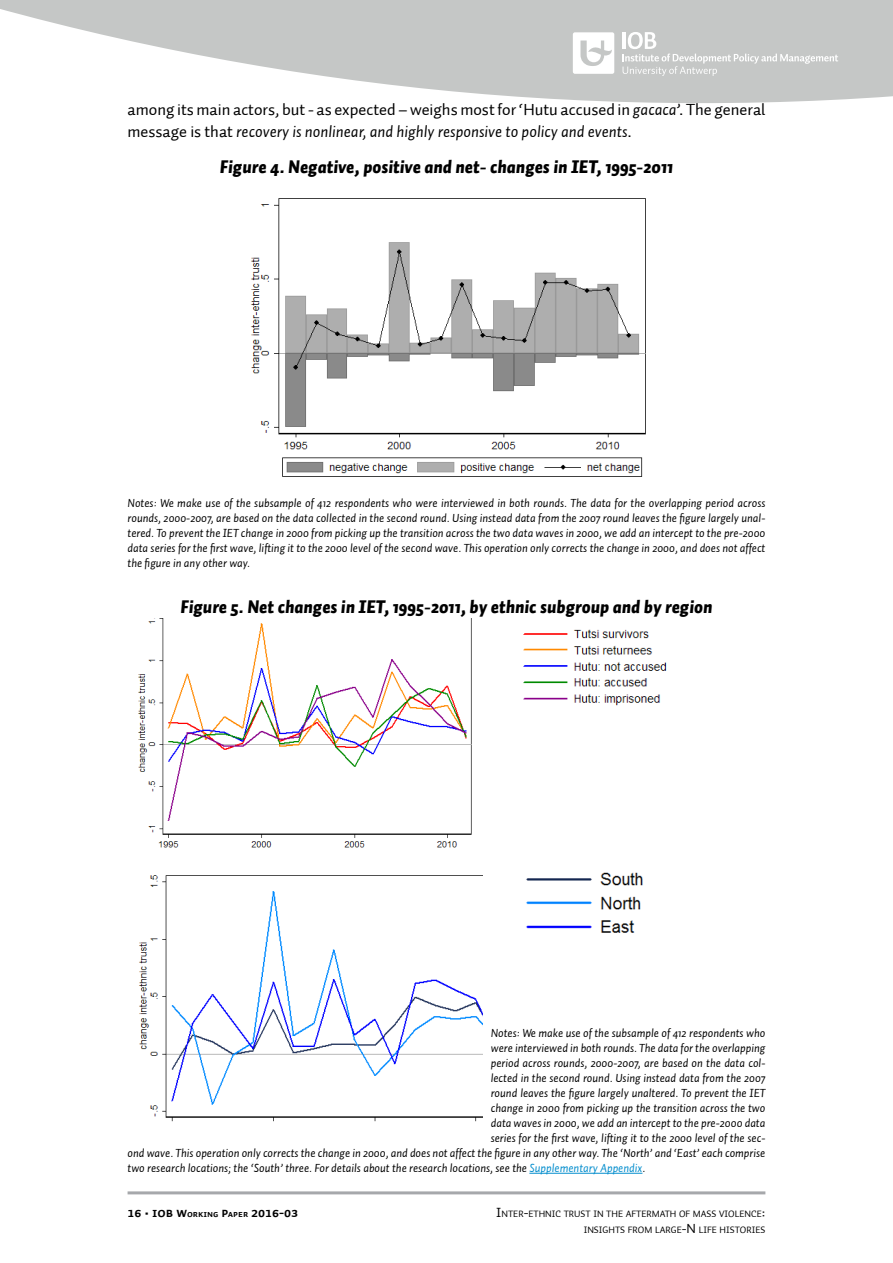
<style>
.page{position:relative;width:893px;height:1263px;background:#fff}
.page>*{position:absolute;margin:0;border:0;box-sizing:border-box;transform-origin:0 0}
.t1{font:italic 900 18px "Auto 1";color:#000}
.t2{font:16.5px/22.5px "Auto 1";color:#000}
.t3{font:13.5px "Auto 1 Bold Sm Cp";color:#000}
.t4{font:italic 12px/15px "Auto 1";color:#000;text-align:justify}
.t5{font:9.45px/16.2px "Auto 1";color:#000;text-align:right}
.s1{font-style:italic}
.s2{color:#038dcd}
.s3{font-size:9.45px}
.s4{font-size:13.5px}
</style>
<div class="page">
<hr style="left:128px;top:1191px;width:637px;height:3px;background:#a6a8ab">
<svg style="left:0;top:0;width:893px;height:103px;fill:#c5c7c6"></svg>
<svg style="left:623px;top:32px;width:215px;height:44px;background:#cbcdcc"></svg>
<svg style="left:573px;top:32px;width:41px;height:42px"></svg>
<hr style="left:529px;top:1173px;width:113px;height:1px;background:#038dcd">
<img style="left:251px;top:198px;width:395px;height:279px">
<img style="left:138px;top:619px;width:334px;height:229px">
<img style="left:523px;top:629px;width:144px;height:76px">
<img style="left:139px;top:875px;width:343px;height:247px">
<img style="left:526px;top:872px;width:117px;height:61px">
<h2 class="t2" style="left:128px;top:98px;width:639px">among its main actors, but - as expected – weighs most for ‘Hutu accused in <span class="s1">gacaca</span>’. The general message is that <span class="s1">recovery is nonlinear, and highly responsive to policy and events</span>.</h2>
<h1 class="t1" style="left:220px;top:154px;width:455px">Figure 4. Negative, positive and net- changes in IET, 1995-2011</h1>
<p class="t4" style="left:128px;top:495px;width:639px">Notes: We make use of the subsample of 412 respondents who were interviewed in both rounds. The data for the overlapping period across rounds, 2000-2007, are based on the data collected in the second round. Using instead data from the 2007 round leaves the figure largely unal&shy;tered. To prevent the IET change in 2000 from picking up the transition across the two data waves in 2000, we add an intercept to the pre-2000 data series for the first wave, lifting it to the 2000 level of the second wave. This operation only corrects the change in 2000, and does not affect the figure in any other way.</p>
<h1 class="t1" style="left:180px;top:595px;width:534px">Figure 5. Net changes in IET, 1995-2011, by ethnic subgroup and by region</h1>
<p class="t4" style="left:491px;top:1025px;width:276px">Notes: We make use of the subsample of 412 respondents who</p>
<p class="t4" style="left:491px;top:1040px;width:276px">were interviewed in both rounds. The data for the overlapping</p>
<p class="t4" style="left:491px;top:1055px;width:276px">period across rounds, 2000-2007, are based on the data col-</p>
<p class="t4" style="left:491px;top:1070px;width:276px">lected in the second round. Using instead data from the 2007</p>
<p class="t4" style="left:491px;top:1085px;width:276px">round leaves the figure largely unaltered. To prevent the IET</p>
<p class="t4" style="left:491px;top:1100px;width:276px">change in 2000 from picking up the transition across the two</p>
<p class="t4" style="left:491px;top:1115px;width:276px">data waves in 2000, we add an intercept to the pre-2000 data</p>
<p class="t4" style="left:491px;top:1130px;width:276px">series for the first wave, lifting it to the 2000 level of the sec-</p>
<p class="t4" style="left:128px;top:1145px;width:639px">ond wave. This operation only corrects the change in 2000, and does not affect the figure in any other way. The ‘North’ and ‘East’ each comprise</p>
<p class="t4" style="left:128px;top:1160px;width:519px">two research locations; the ‘South’ three. For details about the research locations, see the <span class="s2">Supplementary Appendix</span>.</p>
<p class="t3" style="left:128px;top:1204px;width:172px">16 • IOB w<span class="s3">orking</span> P<span class="s3">aper</span> 2016-03</p>
<p class="t5" style="left:496px;top:1205px;width:271px"><span class="s4">I</span>NTER<span class="s4">-</span>ETHNIC TRUST IN THE AFTERMATH OF MASS VIOLENCE<span class="s4">:<br></span>INSIGHTS FROM LARGE<span class="s4">-N</span> LIFE HISTORIES</p>
</div>
